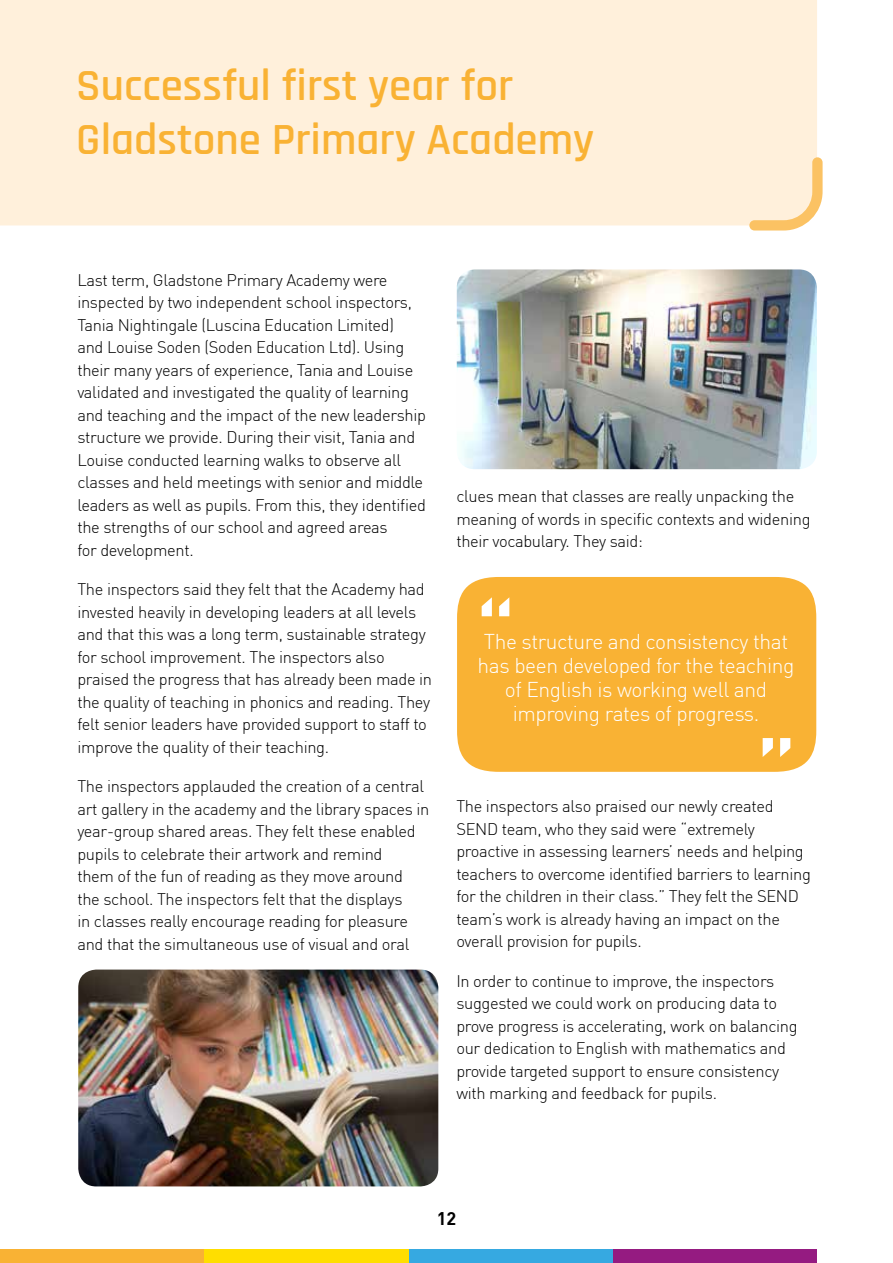
<style>
.page{position:relative;width:893px;height:1263px;background:#fff}
.page>*{position:absolute;margin:0;border:0;box-sizing:border-box;transform-origin:0 0}
.t1{font:600 45px/54px "Rajdhani";color:#f9b234}
.t2{font:300 21px/24px "DIN";letter-spacing:-.02em;color:#fff;text-align:center}
.t3{font:700 18px "DIN";color:#000}
.t4{font:300 16.5px/22.5px "DIN";letter-spacing:-.02em;color:#000}
</style>
<div class="page">
<div style="left:0;top:0;width:817px;height:225px;background:#fff0db"></div>
<svg style="left:749px;top:157px;width:74px;height:73px;background:#fee6c2"></svg>
<img style="left:78px;top:969px;width:360px;height:217px">
<img style="left:457px;top:269px;width:360px;height:200px">
<div style="left:457px;top:577px;width:359px;height:195px;background:#f9b234;border-radius:41px"></div>
<svg style="left:482px;top:597px;width:27px;height:19px"></svg>
<svg style="left:763px;top:738px;width:27px;height:19px"></svg>
<div style="left:612px;top:1249px;width:204px;height:14px;background:#951b81"></div>
<div style="left:408px;top:1249px;width:204px;height:14px;background:#36a9e1"></div>
<div style="left:204px;top:1249px;width:204px;height:14px;background:#ffde00"></div>
<div style="left:0;top:1249px;width:204px;height:14px;background:#f9b234"></div>
<h1 class="t1" style="left:76px;top:60px;width:519px">Successful first year for<br>Gladstone Primary Academy</h1>
<p class="t4" style="left:77px;top:268px;width:350px">Last term, Gladstone Primary Academy were inspected by two independent school inspectors, Tania Nightingale (Luscina Education Limited)<br>and Louise Soden (Soden Education Ltd). Using their many years of experience, Tania and Louise validated and investigated the quality of learning and teaching and the impact of the new leadership structure we provide. During their visit, Tania and Louise conducted learning walks to observe all classes and held meetings with senior and middle leaders as well as pupils. From this, they identified the strengths of our school and agreed areas<br>for development.</p>
<p class="t4" style="left:77px;top:578px;width:356px">The inspectors said they felt that the Academy had invested heavily in developing leaders at all levels and that this was a long term, sustainable strategy for school improvement. The inspectors also praised the progress that has already been made in the quality of teaching in phonics and reading. They felt senior leaders have provided support to staff to improve the quality of their teaching.</p>
<p class="t4" style="left:77px;top:775px;width:354px">The inspectors applauded the creation of a central art gallery in the academy and the library spaces in year-group shared areas. They felt these enabled pupils to celebrate their artwork and remind<br>them of the fun of reading as they move around the school. The inspectors felt that the displays<br>in classes really encourage reading for pleasure and that the simultaneous use of visual and oral</p>
<p class="t4" style="left:456px;top:485px;width:356px">clues mean that classes are really unpacking the meaning of words in specific contexts and widening their vocabulary. They said:</p>
<p class="t2" style="left:478px;top:629px;width:318px">The structure and consistency that has been developed for the teaching of English is working well and improving rates of progress.</p>
<p class="t4" style="left:456px;top:795px;width:356px">The inspectors also praised our newly created SEND team, who they said were “extremely proactive in assessing learners’ needs and helping teachers to overcome identified barriers to learning for the children in their class.” They felt the SEND team’s work is already having an impact on the overall provision for pupils.</p>
<p class="t4" style="left:456px;top:969px;width:343px">In order to continue to improve, the inspectors suggested we could work on producing data to prove progress is accelerating, work on balancing our dedication to English with mathematics and provide targeted support to ensure consistency with marking and feedback for pupils.</p>
<p class="t3" style="left:437px;top:1207px;width:21px">12</p>
</div>
